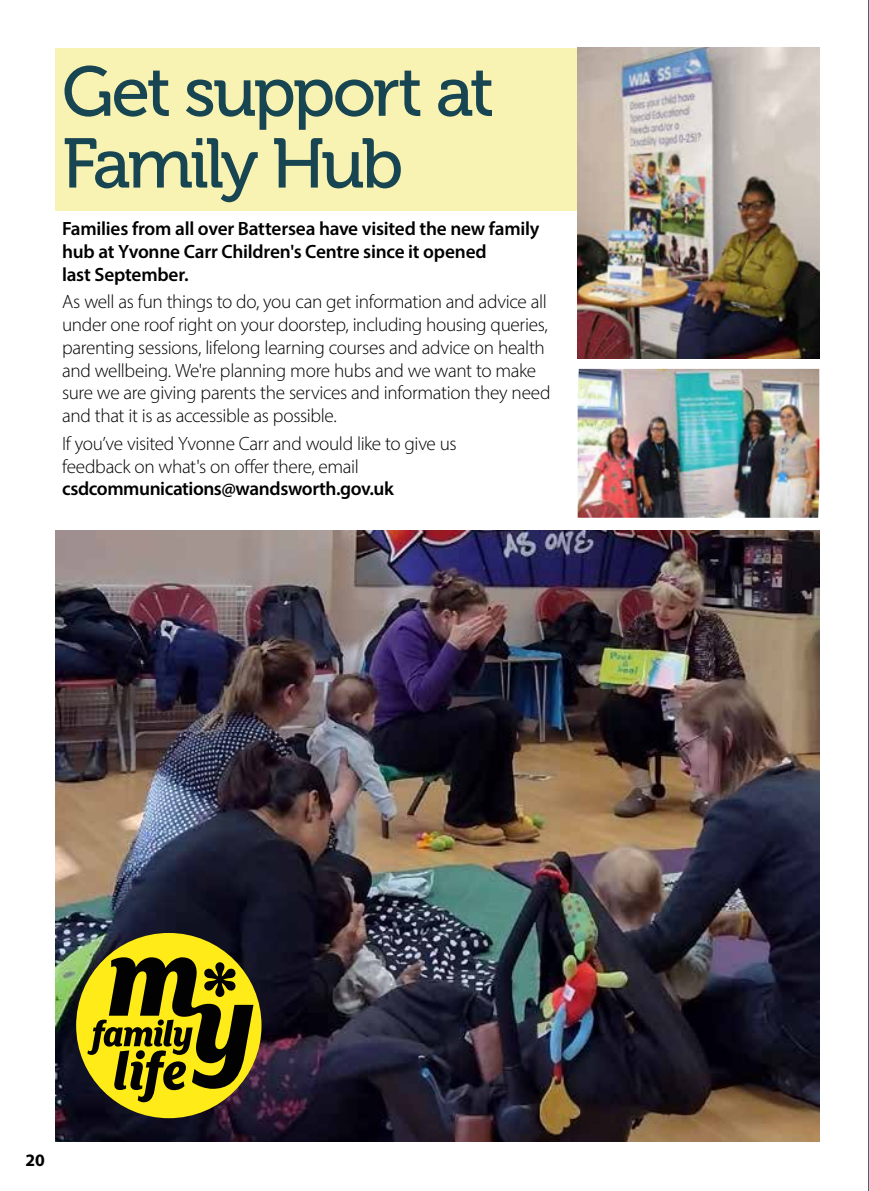
<style>
.page{position:relative;width:869px;height:1191px;background:#fff}
.page>*{position:absolute;margin:0;border:0;box-sizing:border-box;transform-origin:0 0}
.t1{font:70px/71.8px "Museo 500";letter-spacing:-.045em;color:#184552}
.t2{font:300 19.25px/22.8px "Myriad Pro";letter-spacing:-.02em;color:#000}
.t3{font:600 19.25px/22.8px "Myriad Pro";letter-spacing:-.015em;color:#000}
.t4{font:700 17.5px "Myriad Pro";color:#000}
</style>
<div class="page">
<div style="left:55px;top:49px;width:763px;height:162px;background:#f8f3b2"></div>
<hr style="left:868px;top:0;width:1px;height:1191px;background:#486177">
<img style="left:55px;top:531px;width:764px;height:610px">
<svg style="left:76px;top:933px;width:185px;height:185px;background:#847b16"></svg>
<img style="left:577px;top:48px;width:242px;height:311px">
<img style="left:577px;top:369px;width:242px;height:149px">
<h1 class="t1" style="left:62px;top:57px;width:433px">Get support at<br>Family Hub</h1>
<p class="t3" style="left:62px;top:217px;width:478px">Families from all over Battersea have visited the new family hub at Yvonne Carr Children's Centre since it opened<br>last September.</p>
<p class="t2" style="left:62px;top:290px;width:490px">As well as fun things to do, you can get information and advice all under one roof right on your doorstep, including housing queries, parenting sessions, lifelong learning courses and advice on health and wellbeing. We're planning more hubs and we want to make sure we are giving parents the services and information they need and that it is as accessible as possible.</p>
<p class="t2" style="left:62px;top:432px;width:396px">If you’ve visited Yvonne Carr and would like to give us feedback on what's on offer there, email</p>
<p class="t3" style="left:62px;top:477px;width:333px">csdcommunications@wandsworth.gov.uk</p>
<p class="t4" style="left:25px;top:1148px;width:21px">20</p>
</div>
